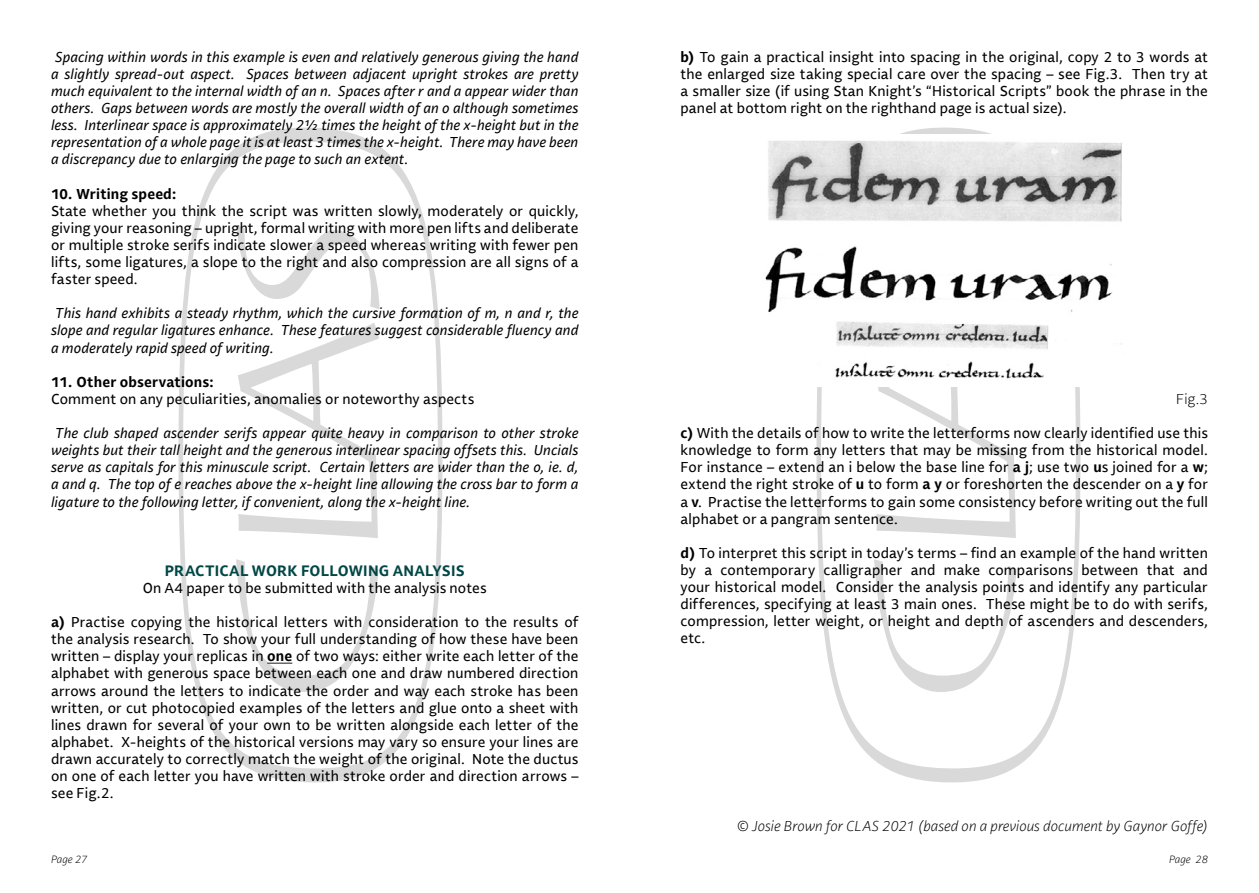
<style>
.page{position:relative;width:1259px;height:893px;background:#fff}
.page>*{position:absolute;margin:0;border:0;box-sizing:border-box;transform-origin:0 0}
.t1{font:700 15px "Lemance Trial";letter-spacing:.015em;color:#004745}
.t2{font:14.25px/17.1px "Lemance Trial";letter-spacing:.01em;color:#000;text-align:justify}
.t3{font:italic 14.25px/17.1px "Lemance Trial";letter-spacing:.01em;color:#000;text-align:justify}
.t4{font:italic 300 14.25px "Lemance Trial";letter-spacing:.005em;color:#000}
.t5{font:700 14.25px "Lemance Trial";letter-spacing:.01em;color:#000}
.t6{font:300 14.25px "Lemance Trial";color:#000}
.t7{font:italic 300 10.5px "Lemance Trial";color:#000}
.s1{font-weight:700}
</style>
<div class="page">
<svg style="left:816px;top:127px;width:264px;height:656px"></svg>
<svg style="left:874px;top:559px;width:142px;height:133px"></svg>
<svg style="left:875px;top:387px;width:142px;height:151px"></svg>
<svg style="left:178px;top:127px;width:264px;height:656px"></svg>
<svg style="left:238px;top:323px;width:141px;height:215px"></svg>
<svg style="left:237px;top:225px;width:142px;height:85px"></svg>
<svg style="left:236px;top:559px;width:142px;height:133px"></svg>
<img style="left:765px;top:134px;width:357px;height:253px">
<p class="t3" style="left:51px;top:48px;width:529px">Spacing within words in this example is even and relatively generous giving the hand a slightly spread-out aspect. Spaces between adjacent upright strokes are pretty much equivalent to the internal width of an n. Spaces after r and a appear wider than others. Gaps between words are mostly the overall width of an o although sometimes less. Interlinear space is approximately 2½ times the height of the x-height but in the representation of a whole page it is at least 3 times the x-height. There may have been a discrepancy due to enlarging the page to such an extent.</p>
<p class="t5" style="left:51px;top:184px;width:127px">10. Writing speed:</p>
<p class="t2" style="left:51px;top:202px;width:529px">State whether you think the script was written slowly, moderately or quickly, giving your reasoning – upright, formal writing with more pen lifts and deliberate or multiple stroke serifs indicate slower a speed whereas writing with fewer pen lifts, some ligatures, a slope to the right and also compression are all signs of a faster speed.</p>
<p class="t3" style="left:51px;top:305px;width:529px">This hand exhibits a steady rhythm, which the cursive formation of m, n and r, the slope and regular ligatures enhance. These features suggest considerable fluency and a moderately rapid speed of writing.</p>
<p class="t5" style="left:51px;top:372px;width:164px">11. Other observations:</p>
<p class="t2" style="left:51px;top:390px;width:425px">Comment on any peculiarities, anomalies or noteworthy aspects</p>
<p class="t3" style="left:51px;top:424px;width:529px">The club shaped ascender serifs appear quite heavy in comparison to other stroke weights but their tall height and the generous interlinear spacing offsets this. Uncials serve as capitals for this minuscule script. Certain letters are wider than the o, ie. d, a and q. The top of e reaches above the x-height line allowing the cross bar to form a ligature to the following letter, if convenient, along the x-height line.</p>
<p class="t1" style="left:165px;top:560px;width:301px">PRACTICAL WORK FOLLOWING ANALYSIS</p>
<p class="t2" style="left:143px;top:579px;width:346px">On A4 paper to be submitted with the analysis notes</p>
<p class="t2" style="left:51px;top:613px;width:529px"><span class="s1">a)</span> Practise copying the historical letters with consideration to the results of the analysis research. To show your full understanding of how these have been written – display your replicas in <span class="s1">one</span> of two ways: either write each letter of the alphabet with generous space between each one and draw numbered direction arrows around the letters to indicate the order and way each stroke has been written, or cut photocopied examples of the letters and glue onto a sheet with lines drawn for several of your own to be written alongside each letter of the alphabet. X-heights of the historical versions may vary so ensure your lines are drawn accurately to correctly match the weight of the original. Note the ductus on one of each letter you have written with stroke order and direction arrows – see Fig.2.</p>
<p class="t2" style="left:680px;top:48px;width:529px"><span class="s1">b)</span> To gain a practical insight into spacing in the original, copy 2 to 3 words at the enlarged size taking special care over the spacing – see Fig.3. Then try at a smaller size (if using Stan Knight’s “Historical Scripts” book the phrase in the panel at bottom right on the righthand page is actual size).</p>
<p class="t6" style="left:1176px;top:390px;width:33px">Fig.3</p>
<p class="t2" style="left:680px;top:424px;width:529px"><span class="s1">c)</span> With the details of how to write the letterforms now clearly identified use this knowledge to form any letters that may be missing from the historical model.<br>For instance – extend an i below the base line for <span class="s1">a j</span>; use two <span class="s1">u</span>s joined for a <span class="s1">w</span>; extend the right stroke of <span class="s1">u</span> to form <span class="s1">a y</span> or foreshorten the descender on a <span class="s1">y</span> for a <span class="s1">v</span>. Practise the letterforms to gain some consistency before writing out the full alphabet or a pangram sentence.</p>
<p class="t2" style="left:680px;top:544px;width:529px"><span class="s1">d)</span> To interpret this script in today’s terms – find an example of the hand written by a contemporary calligrapher and make comparisons between that and your historical model. Consider the analysis points and identify any particular differences, specifying at least 3 main ones. These might be to do with serifs, compression, letter weight, or height and depth of ascenders and descenders, etc.</p>
<p class="t4" style="left:737px;top:817px;width:472px">© Josie Brown for CLAS 2021 (based on a previous document by Gaynor Goffe)</p>
<p class="t7" style="left:51px;top:852px;width:38px">Page 27</p>
<p class="t7" style="left:1169px;top:852px;width:40px">Page 28</p>
</div>
